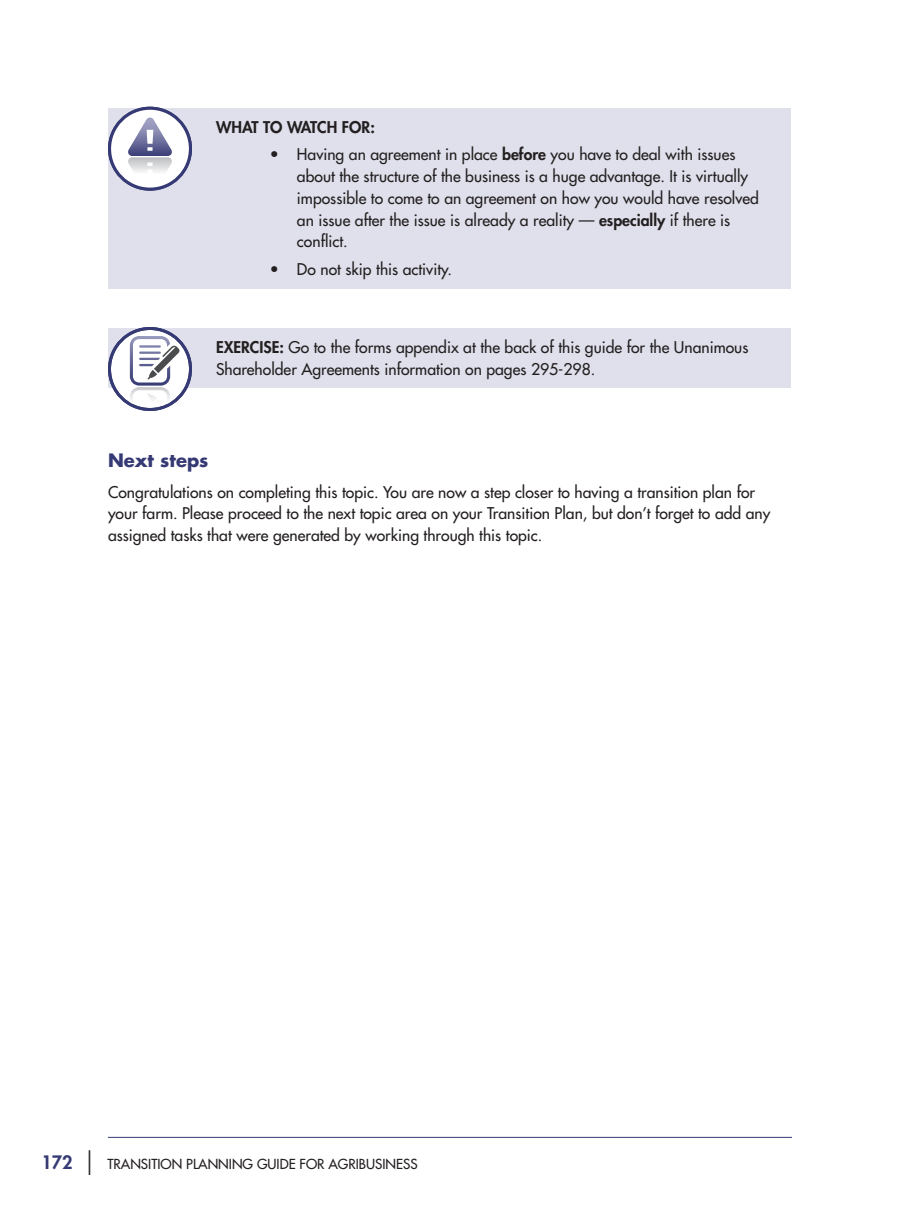
<style>
.page{position:relative;width:918px;height:1215px;background:#fff}
.page>*{position:absolute;margin:0;border:0;box-sizing:border-box;transform-origin:0 0}
.t1{font:700 18px "Futura";color:#363a74}
.t2{font:800 18px "Futura";color:#363a74}
.t3{font:15.75px/21.8px "Futura";color:#231f20}
.t4{font:800 15.75px "Futura";color:#231f20}
.t5{font:13.5px "Futura";color:#231f20}
.s1{font-weight:800}
.s2{font-weight:300;font-size:30px;color:#231f20}
</style>
<div class="page">
<hr style="left:108px;top:1137px;width:684px;height:1px;background:#363a74">
<div style="left:108px;top:108px;width:682px;height:181px;background:#dfe0eb"></div>
<div style="left:108px;top:328px;width:682px;height:60px;background:#dfe0eb"></div>
<div style="left:110px;top:108px;width:80px;height:81px;background:#fff;border-radius:50%"></div>
<div style="left:108px;top:107px;width:84px;height:84px;border:3px solid #363a74;border-radius:50%"></div>
<svg style="left:128px;top:118px;width:44px;height:54px"></svg>
<svg style="left:110px;top:328px;width:80px;height:81px;background:#e6e7ee"></svg>
<svg style="left:130px;top:336px;width:49px;height:70px"></svg>
<div style="left:108px;top:327px;width:84px;height:84px;border:3px solid #363a74;border-radius:50%"></div>
<p class="t4" style="left:216px;top:116px;width:160px">What to Watch For:</p>
<p class="t3" style="left:297px;top:144px;width:463px;text-indent:-27px">• Having an agreement in place <span class="s1">before</span> you have to deal with issues about the structure of the business is a huge advantage. It is virtually impossible to come to an agreement on how you would have resolved an issue after the issue is already a reality — <span class="s1">especially</span> if there is conflict.</p>
<p class="t3" style="left:270px;top:258px;width:184px">• Do not skip this activity.</p>
<p class="t3" style="left:216px;top:336px;width:534px"><span class="s1">EXERCISE:</span> Go to the forms appendix at the back of this guide for the Unanimous<br>Shareholder Agreements information on pages 295-298.</p>
<p class="t1" style="left:108px;top:448px;width:102px">Next steps</p>
<p class="t3" style="left:108px;top:481px;width:664px">Congratulations on completing this topic. You are now a step closer to having a transition plan for your farm. Please proceed to the next topic area on your Transition Plan, but don’t forget to add any assigned tasks that were generated by working through this topic.</p>
<p class="t2" style="left:41px;top:1150px;width:55px">172 <span class="s2">|</span></p>
<p class="t5" style="left:107px;top:1155px;width:15px">Transition</p>
<p class="t5" style="left:186px;top:1155px;width:22px">Plannin</p>
<p class="t5" style="left:243px;top:1155px;width:24px">g Guid</p>
<p class="t5" style="left:289px;top:1155px;width:20px">e for</p>
<p class="t5" style="left:328px;top:1155px;width:46px">Agri busin</p>
<p class="t5" style="left:396px;top:1155px;width:15px">ess</p>
</div>
